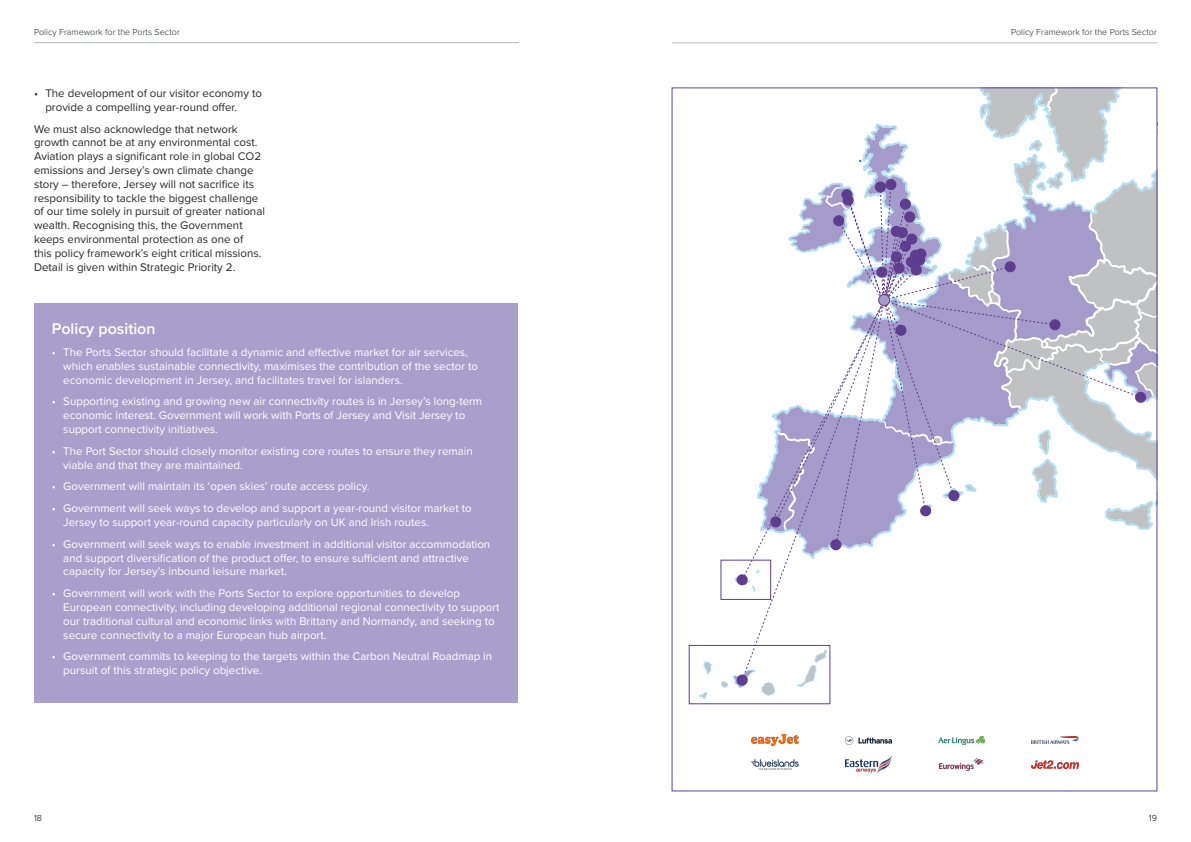
<style>
.page{position:relative;width:1191px;height:842px;background:#fff}
.page>*{position:absolute;margin:0;border:0;box-sizing:border-box;transform-origin:0 0}
.t1{font:600 16px "Proxima Nova";color:#fff}
.t2{font:11.5px/13.8px "Proxima Nova";color:#fff}
.t3{font:11.5px/13.8px "Proxima Nova";color:#262727}
.t4{font:300 9px "Proxima Nova";color:#262727}
.t5{font:300 9px "Proxima Nova";color:#000}
</style>
<div class="page">
<hr style="left:34px;top:42px;width:485px;height:1px;background:#b5b9bc">
<hr style="left:672px;top:43px;width:485px;height:1px;background:#b5b9bc">
<div style="left:35px;top:303px;width:483px;height:400px;background:#aa9ecd"></div>
<svg style="left:734px;top:574px;width:7px;height:11px"></svg>
<svg style="left:703px;top:661px;width:9px;height:14px"></svg>
<svg style="left:699px;top:692px;width:9px;height:8px"></svg>
<svg style="left:796px;top:681px;width:17px;height:6px"></svg>
<div style="left:689px;top:645px;width:141px;height:59px;border:1px solid #5d3d8d"></div>
<svg style="left:721px;top:674px;width:55px;height:22px"></svg>
<svg style="left:741px;top:491px;width:90px;height:190px"></svg>
<svg style="left:759px;top:89px;width:396px;height:467px"></svg>
<img style="left:845px;top:755px;width:47px;height:19px">
<img style="left:939px;top:758px;width:45px;height:13px">
<img style="left:938px;top:736px;width:47px;height:8px">
<img style="left:845px;top:736px;width:47px;height:8px">
<img style="left:1031px;top:760px;width:47px;height:8px">
<img style="left:751px;top:760px;width:47px;height:9px">
<img style="left:1031px;top:736px;width:47px;height:8px">
<img style="left:751px;top:735px;width:47px;height:10px">
<p class="t4" style="left:34px;top:26px;width:147px">Policy Framework for the Ports Sector</p>
<p class="t4" style="left:1011px;top:26px;width:147px">Policy Framework for the Ports Sector</p>
<p class="t3" style="left:45px;top:86px;width:218px;text-indent:-11px">• The development of our visitor economy to provide a compelling year-round offer.</p>
<p class="t3" style="left:34px;top:121px;width:232px">We must also acknowledge that network growth cannot be at any environmental cost.<br>Aviation plays a significant role in global CO2 emissions and Jersey’s own climate change story – therefore, Jersey will not sacrifice its responsibility to tackle the biggest challenge of our time solely in pursuit of greater national wealth. Recognising this, the Government keeps environmental protection as one of<br>this policy framework’s eight critical missions.<br>Detail is given within Strategic Priority 2.</p>
<h1 class="t1" style="left:52px;top:317px;width:105px">Policy position</h1>
<p class="t2" style="left:63px;top:345px;width:416px;text-indent:-11px">• The Ports Sector should facilitate a dynamic and effective market for air services, which enables sustainable connectivity, maximises the contribution of the sector to economic development in Jersey, and facilitates travel for islanders.</p>
<p class="t2" style="left:63px;top:394px;width:420px;text-indent:-11px">• Supporting existing and growing new air connectivity routes is in Jersey’s long-term economic interest. Government will work with Ports of Jersey and Visit Jersey to support connectivity initiatives.</p>
<p class="t2" style="left:63px;top:443px;width:411px;text-indent:-11px">• The Port Sector should closely monitor existing core routes to ensure they remain viable and that they are maintained.</p>
<p class="t2" style="left:52px;top:479px;width:319px">• Government will maintain its ‘open skies’ route access policy.</p>
<p class="t2" style="left:63px;top:501px;width:410px;text-indent:-11px">• Government will seek ways to develop and support a year-round visitor market to<br>Jersey to support year-round capacity particularly on UK and Irish routes.</p>
<p class="t2" style="left:63px;top:537px;width:428px;text-indent:-11px">• Government will seek ways to enable investment in additional visitor accommodation and support diversification of the product offer, to ensure sufficient and attractive capacity for Jersey’s inbound leisure market.</p>
<p class="t2" style="left:63px;top:586px;width:438px;text-indent:-11px">• Government will work with the Ports Sector to explore opportunities to develop European connectivity, including developing additional regional connectivity to support our traditional cultural and economic links with Brittany and Normandy, and seeking to secure connectivity to a major European hub airport.</p>
<p class="t2" style="left:63px;top:649px;width:430px;text-indent:-11px">• Government commits to keeping to the targets within the Carbon Neutral Roadmap in pursuit of this strategic policy objective.</p>
<p class="t5" style="left:34px;top:811px;width:9px">18</p>
<p class="t5" style="left:1149px;top:811px;width:10px">19</p>
</div>
